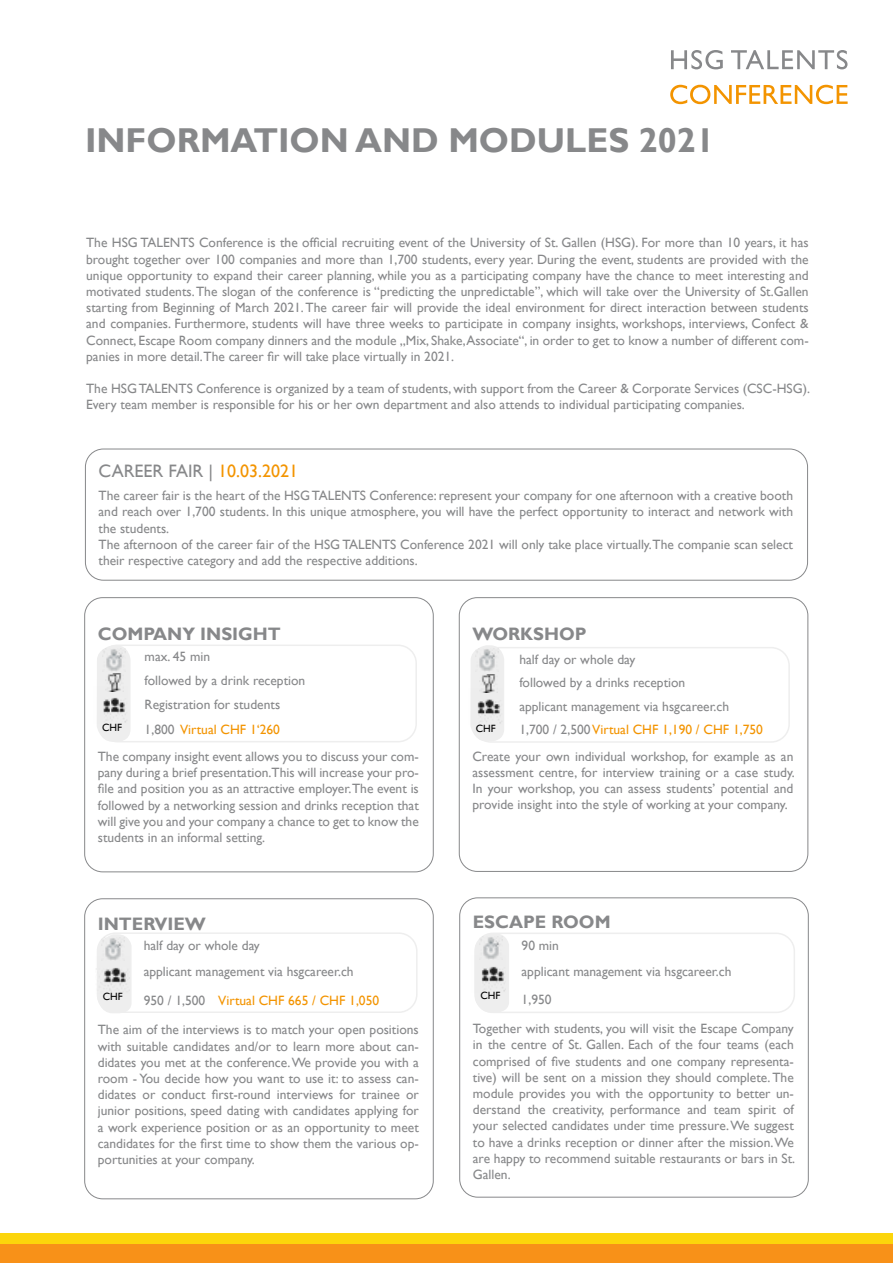
<style>
.page{position:relative;width:893px;height:1263px;background:#fff}
.page>*{position:absolute;margin:0;border:0;box-sizing:border-box;transform-origin:0 0}
.t1{font:700 34.5px "Gill Sans";color:#87888a}
.t2{font:700 18px "Gill Sans";color:#87888a}
.t3{font:18px "Gill Sans";color:#87888a}
.t4{font:13.5px/16.2px "Gill Sans";color:#87888a}
.t5{font:13.5px "Gill Sans";color:#f39400}
.t6{font:10.5px "Gill Sans";color:#000}
.s1{color:#f39400}
.s2{color:#87888a}
</style>
<div class="page">
<div style="left:0;top:1244px;width:893px;height:19px;background:#f89118"></div>
<div style="left:85px;top:449px;width:723px;height:132px;border:1px solid #87888a;border-radius:18px"></div>
<div style="left:84px;top:898px;width:350px;height:301px;border:1px solid #87888a;border-radius:18px"></div>
<div style="left:97px;top:932px;width:321px;height:81px;border:2px solid #eee;border-radius:18px"></div>
<div style="left:84px;top:597px;width:350px;height:275px;border:1px solid #87888a;border-radius:18px"></div>
<div style="left:99px;top:644px;width:318px;height:98px;border:2px solid #eee;border-radius:18px"></div>
<svg style="left:96px;top:644px;width:36px;height:556px"></svg>
<img style="left:102px;top:648px;width:23px;height:23px">
<img style="left:96px;top:686px;width:32px;height:37px">
<img style="left:105px;top:674px;width:18px;height:18px">
<div style="left:459px;top:597px;width:349px;height:275px;border:1px solid #87888a;border-radius:18px"></div>
<div style="left:472px;top:647px;width:318px;height:96px;border:2px solid #eee;border-radius:18px"></div>
<div style="left:459px;top:897px;width:350px;height:300px;border:1px solid #87888a;border-radius:18px"></div>
<div style="left:474px;top:932px;width:321px;height:81px;border:2px solid #eee;border-radius:18px"></div>
<svg style="left:470px;top:645px;width:40px;height:553px"></svg>
<img style="left:479px;top:936px;width:23px;height:20px">
<img style="left:472px;top:956px;width:34px;height:36px">
<div style="left:0;top:1233px;width:893px;height:11px;background:#fcd50b"></div>
<svg style="left:670px;top:85px;width:178px;height:19px"></svg>
<svg style="left:671px;top:50px;width:176px;height:19px"></svg>
<h1 class="t1" style="left:85px;top:119px;width:631px">INFORMATION AND MODULES 2021</h1>
<p class="t4" style="left:86px;top:235px;width:724px;text-align:justify">The HSG TALENTS Conference is the official recruiting event of the University of St. Gallen (HSG). For more than 10 years, it has brought together over 100 companies and more than 1,700 students, every year. During the event, students are provided with the unique opportunity to expand their career planning, while you as a participating company have the chance to meet interesting and motivated students. The slogan of the conference is “predicting the unpredictable”, which will take over the University of St.Gallen starting from Beginning of March 2021. The career fair will provide the ideal environment for direct interaction between students and companies. Furthermore, students will have three weeks to participate in company insights, workshops, interviews, Confect &amp; Connect, Escape Room company dinners and the module „Mix, Shake,Associate“, in order to get to know a number of different com&shy;panies in more detail.The career fir will take place virtually in 2021.</p>
<p class="t4" style="left:86px;top:381px;width:725px">The HSG TALENTS Conference is organized by a team of students, with support from the Career &amp; Corporate Services (CSC-HSG).<br>Every team member is responsible for his or her own department and also attends to individual participating companies.</p>
<h2 class="t3" style="left:99px;top:460px;width:201px">CAREER FAIR | <span class="s1">10.03.2021</span></h2>
<p class="t4" style="left:99px;top:488px;width:696px">The career fair is the heart of the HSG TALENTS Conference: represent your company for one afternoon with a creative booth and reach over 1,700 students. In this unique atmosphere, you will have the perfect opportunity to interact and network with the students.<br>The afternoon of the career fair of the HSG TALENTS Conference 2021 will only take place virtually. The companie scan select their respective category and add the respective additions.</p>
<h2 class="t2" style="left:98px;top:623px;width:185px">COMPANY INSIGHT</h2>
<h2 class="t2" style="left:472px;top:623px;width:116px">WORKSHOP</h2>
<p class="t4" style="left:145px;top:644px;width:162px;line-height:24.3px">max. 45 min<br>followed by a drink reception<br>Registration for students</p>
<p class="t4" style="left:519px;top:648px;width:211px;line-height:23.4px">half day or whole day<br>followed by a drinks reception applicant management via hsgcareer.ch</p>
<p class="t6" style="left:102px;top:721px;width:22px">CHF</p>
<p class="t5" style="left:145px;top:721px;width:137px"><span class="s2">1,800</span> Virtual CHF 1‘260</p>
<p class="t6" style="left:476px;top:722px;width:22px">CHF</p>
<p class="t5" style="left:519px;top:722px;width:245px"><span class="s2">1,700 / 2,500</span> Virtual CHF 1,190 / CHF 1,750</p>
<p class="t4" style="left:98px;top:748px;width:323px;text-align:justify">The company insight event allows you to discuss your com&shy;pany during a brief presentation.This will increase your pro&shy;file and position you as an attractive employer.The event is followed by a networking session and drinks reception that will give you and your company a chance to get to know the students in an informal setting.</p>
<p class="t4" style="left:472px;top:748px;width:324px;text-align:justify">Create your own individual workshop, for example as an assessment centre, for interview training or a case study.<br>In your workshop, you can assess students’ potential and provide insight into the style of working at your company.</p>
<h2 class="t2" style="left:98px;top:913px;width:110px">INTERVIEW</h2>
<h2 class="t2" style="left:473px;top:911px;width:139px">ESCAPE ROOM</h2>
<p class="t6" style="left:103px;top:990px;width:22px">CHF</p>
<p class="t4" style="left:144px;top:932px;width:211px;line-height:26.7px">half day or whole day<br>applicant management via hsgcareer.ch</p>
<p class="t5" style="left:144px;top:992px;width:237px"><span class="s2">950 / 1,500</span> Virtual CHF 665 / CHF 1,050</p>
<p class="t6" style="left:480px;top:989px;width:22px">CHF</p>
<p class="t4" style="left:522px;top:933px;width:211px;line-height:25.5px">90 min<br>applicant management via hsgcareer.ch</p>
<p class="t4" style="left:522px;top:992px;width:31px">1,950</p>
<p class="t4" style="left:98px;top:1022px;width:323px;text-align:justify">The aim of the interviews is to match your open positions with suitable candidates and/or to learn more about can&shy;didates you met at the conference. We provide you with a room - You decide how you want to use it: to assess can&shy;didates or conduct first-round interviews for trainee or junior positions, speed dating with candidates applying for a work experience position or as an opportunity to meet candidates for the first time to show them the various op&shy;portunities at your company.</p>
<p class="t4" style="left:473px;top:1021px;width:324px;text-align:justify">Together with students, you will visit the Escape Company in the centre of St. Gallen. Each of the four teams (each comprised of five students and one company representa&shy;tive) will be sent on a mission they should complete. The module provides you with the opportunity to better un&shy;derstand the creativity, performance and team spirit of your selected candidates under time pressure. We suggest to have a drinks reception or dinner after the mission. We are happy to recommend suitable restaurants or bars in St.<br>Gallen.</p>
</div>
